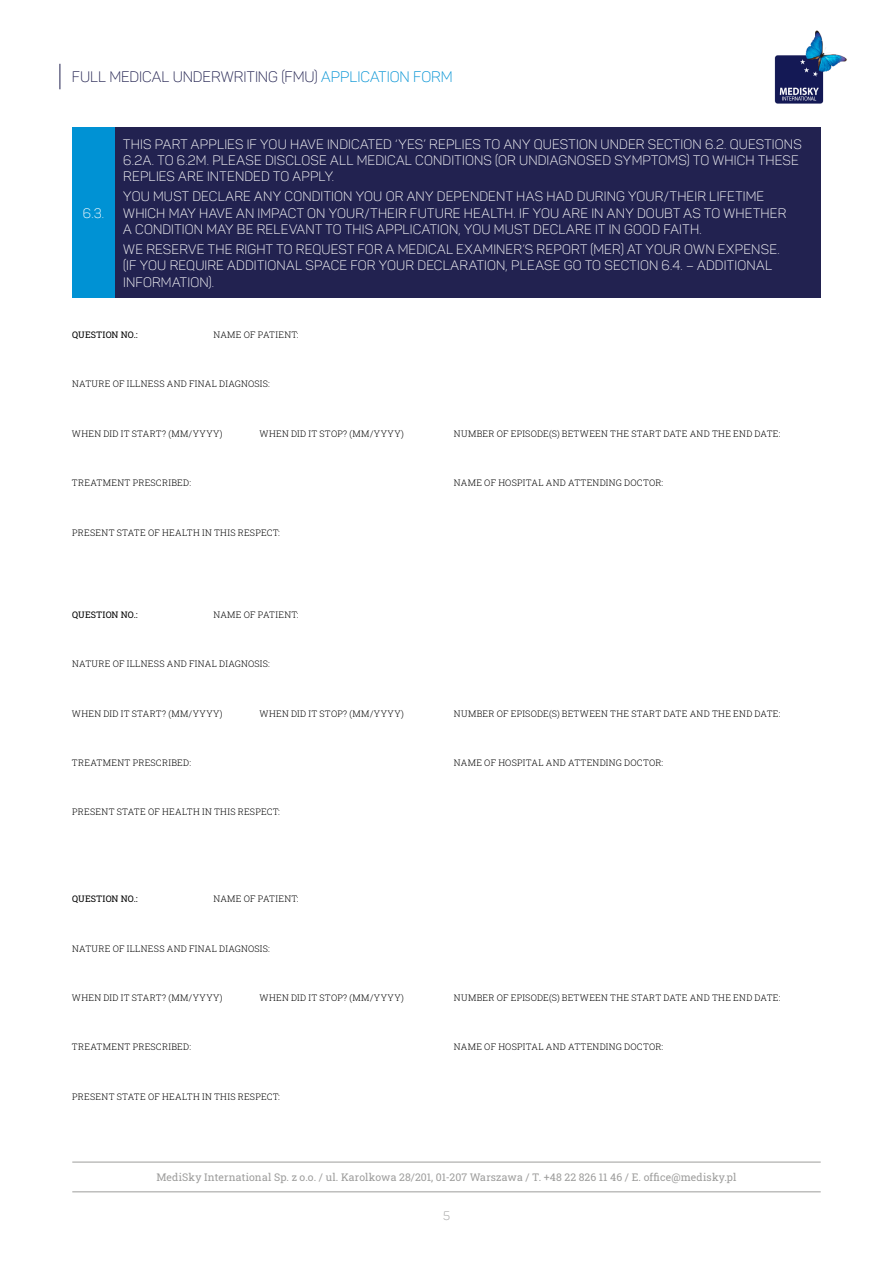
<style>
.page{position:relative;width:893px;height:1263px;background:#fff}
.page>*{position:absolute;margin:0;border:0;box-sizing:border-box;transform-origin:0 0}
.t1{font:15px "Panton Light Caps";color:#222250}
.t2{font:13.5px/16.2px "Panton Light Caps";letter-spacing:.01em;color:#fff}
.t3{font:12px "Panton Light Caps";color:#9d9d9c}
.t4{font:10.5px "Roboto Slab";letter-spacing:.015em;color:#9d9d9c}
.t5{font:300 9px "Roboto Slab";letter-spacing:.03em;color:#000}
.t6{font:9px "Roboto Slab";letter-spacing:.005em;color:#000}
.s1{color:#0092d4}
</style>
<div class="page">
<img style="left:774px;top:30px;width:73px;height:74px">
<svg style="left:60px;top:64px;width:1px;height:25px"></svg>
<hr style="left:72px;top:1162px;width:749px;height:1px;background:#9d9d9c">
<hr style="left:72px;top:1191px;width:749px;height:1px;background:#9d9d9c">
<div style="left:72px;top:128px;width:749px;height:170px;background:#222250"></div>
<div style="left:72px;top:128px;width:43px;height:170px;background:#0092d4"></div>
<h1 class="t1" style="left:72px;top:68px;width:382px">FULL MEDICAL UNDERWRITING (FMU) <span class="s1">APPLICATION FORM</span></h1>
<h2 class="t2" style="left:83px;top:205px;width:23px">6.3.</h2>
<h2 class="t2" style="left:123px;top:136px;width:680px">THIS PART APPLIES IF YOU HAVE INDICATED ‘YES’ REPLIES TO ANY QUESTION UNDER SECTION 6.2. QUESTIONS<br>6.2A. TO 6.2M. PLEASE DISCLOSE ALL MEDICAL CONDITIONS (OR UNDIAGNOSED SYMPTOMS) TO WHICH THESE<br>REPLIES ARE INTENDED TO APPLY.</h2>
<p class="t2" style="left:123px;top:189px;width:664px">YOU MUST DECLARE ANY CONDITION YOU OR ANY DEPENDENT HAS HAD DURING YOUR/THEIR LIFETIME<br>WHICH MAY HAVE AN IMPACT ON YOUR/THEIR FUTURE HEALTH. IF YOU ARE IN ANY DOUBT AS TO WHETHER<br>A CONDITION MAY BE RELEVANT TO THIS APPLICATION, YOU MUST DECLARE IT IN GOOD FAITH.</p>
<h2 class="t2" style="left:123px;top:241px;width:658px">WE RESERVE THE RIGHT TO REQUEST FOR A MEDICAL EXAMINER’S REPORT (MER) AT YOUR OWN EXPENSE. (IF YOU REQUIRE ADDITIONAL SPACE FOR YOUR DECLARATION, PLEASE GO TO SECTION 6.4. – ADDITIONAL<br>INFORMATION).</h2>
<p class="t6" style="left:72px;top:328px;width:67px">QUESTION NO.:</p>
<p class="t5" style="left:213px;top:328px;width:87px">NAME OF PATIENT:</p>
<p class="t5" style="left:72px;top:378px;width:199px">NATURE OF ILLNESS AND FINAL DIAGNOSIS:</p>
<p class="t5" style="left:72px;top:427px;width:152px">WHEN DID IT START? (MM/YYYY)</p>
<p class="t5" style="left:72px;top:477px;width:121px">TREATMENT PRESCRIBED:</p>
<p class="t5" style="left:260px;top:427px;width:146px">WHEN DID IT STOP? (MM/YYYY)</p>
<p class="t5" style="left:72px;top:526px;width:209px">PRESENT STATE OF HEALTH IN THIS RESPECT:</p>
<p class="t6" style="left:72px;top:608px;width:67px">QUESTION NO.:</p>
<p class="t5" style="left:213px;top:608px;width:87px">NAME OF PATIENT:</p>
<p class="t5" style="left:72px;top:658px;width:199px">NATURE OF ILLNESS AND FINAL DIAGNOSIS:</p>
<p class="t5" style="left:72px;top:707px;width:152px">WHEN DID IT START? (MM/YYYY)</p>
<p class="t5" style="left:72px;top:756px;width:121px">TREATMENT PRESCRIBED:</p>
<p class="t5" style="left:260px;top:707px;width:146px">WHEN DID IT STOP? (MM/YYYY)</p>
<p class="t5" style="left:72px;top:806px;width:209px">PRESENT STATE OF HEALTH IN THIS RESPECT:</p>
<p class="t6" style="left:72px;top:893px;width:67px">QUESTION NO.:</p>
<p class="t5" style="left:213px;top:893px;width:87px">NAME OF PATIENT:</p>
<p class="t5" style="left:72px;top:942px;width:199px">NATURE OF ILLNESS AND FINAL DIAGNOSIS:</p>
<p class="t5" style="left:72px;top:991px;width:152px">WHEN DID IT START? (MM/YYYY)</p>
<p class="t5" style="left:72px;top:1041px;width:121px">TREATMENT PRESCRIBED:</p>
<p class="t5" style="left:260px;top:991px;width:146px">WHEN DID IT STOP? (MM/YYYY)</p>
<p class="t5" style="left:72px;top:1090px;width:209px">PRESENT STATE OF HEALTH IN THIS RESPECT:</p>
<p class="t5" style="left:454px;top:427px;width:328px">NUMBER OF EPISODE(S) BETWEEN THE START DATE AND THE END DATE:</p>
<p class="t5" style="left:454px;top:477px;width:211px">NAME OF HOSPITAL AND ATTENDING DOCTOR:</p>
<p class="t5" style="left:454px;top:707px;width:328px">NUMBER OF EPISODE(S) BETWEEN THE START DATE AND THE END DATE:</p>
<p class="t5" style="left:454px;top:756px;width:211px">NAME OF HOSPITAL AND ATTENDING DOCTOR:</p>
<p class="t5" style="left:454px;top:991px;width:328px">NUMBER OF EPISODE(S) BETWEEN THE START DATE AND THE END DATE:</p>
<p class="t5" style="left:454px;top:1041px;width:211px">NAME OF HOSPITAL AND ATTENDING DOCTOR:</p>
<p class="t4" style="left:156px;top:1170px;width:581px">MediSky International Sp. z o.o. / ul. Karolkowa 28/201, 01-207 Warszawa / T. +48 22 826 11 46 / E. office@medisky.pl</p>
<h3 class="t3" style="left:443px;top:1209px;width:8px">5</h3>
</div>
